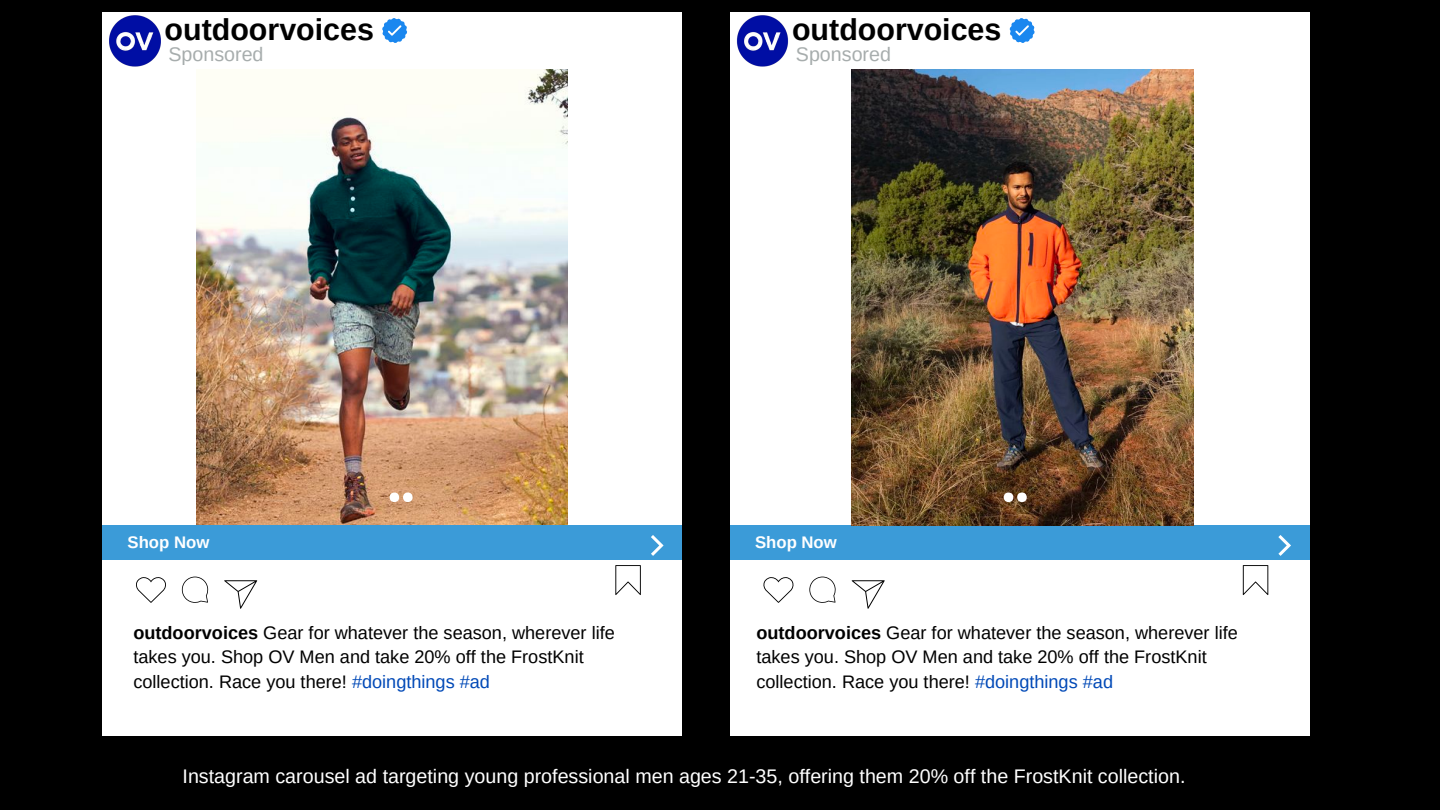
<style>
.page{position:relative;width:1440px;height:810px;background:#000}
.page>*{position:absolute;margin:0;border:0;box-sizing:border-box;transform-origin:0 0}
.t1{font:800 52.7px "Aileron";color:#fff}
.t2{font:700 30.4px "Arimo";color:#000}
.t3{font:19.7px "Arimo";color:#fff}
.t4{font:19.7px "Arimo";color:#a7adad}
.t5{font:18.1px/25px "Arimo";color:#000}
.t6{font:700 16.7px "Arimo";color:#fff}
.s1{font-weight:700}
.s2{color:#0049b7}
</style>
<div class="page">
<div style="left:102px;top:12px;width:580px;height:724px;background:#fff"></div>
<svg style="left:136px;top:577px;width:30px;height:26px"></svg>
<svg style="left:182px;top:577px;width:26px;height:26px"></svg>
<svg style="left:224px;top:580px;width:33px;height:29px"></svg>
<svg style="left:615px;top:565px;width:26px;height:30px"></svg>
<img style="left:109px;top:15px;width:52px;height:52px">
<svg style="left:382px;top:18px;width:25px;height:25px"></svg>
<img style="left:196px;top:70px;width:372px;height:455px">
<div style="left:102px;top:525px;width:580px;height:35px;background:#3b9bd8"></div>
<svg style="left:651px;top:535px;width:13px;height:21px"></svg>
<div style="left:730px;top:12px;width:580px;height:724px;background:#fff"></div>
<svg style="left:763px;top:577px;width:31px;height:26px"></svg>
<svg style="left:809px;top:577px;width:27px;height:26px"></svg>
<svg style="left:852px;top:580px;width:33px;height:29px"></svg>
<svg style="left:1243px;top:565px;width:25px;height:30px"></svg>
<img style="left:736px;top:15px;width:53px;height:52px">
<svg style="left:1009px;top:18px;width:26px;height:25px"></svg>
<div style="left:730px;top:525px;width:579px;height:35px;background:#3b9bd8"></div>
<svg style="left:1278px;top:535px;width:13px;height:21px"></svg>
<img style="left:852px;top:70px;width:342px;height:456px">
<h2 class="t2" style="left:165px;top:12px;width:211px">outdoorvoices</h2>
<p class="t4" style="left:168px;top:43px;width:97px">Sponsored</p>
<h2 class="t2" style="left:792px;top:12px;width:211px">outdoorvoices</h2>
<p class="t4" style="left:796px;top:43px;width:97px">Sponsored</p>
<p class="t6" style="left:128px;top:533px;width:83px">Shop Now</p>
<h1 class="t1" style="left:388px;top:450px;width:28px">..</h1>
<h1 class="t1" style="left:1002px;top:450px;width:28px">..</h1>
<p class="t6" style="left:755px;top:533px;width:83px">Shop Now</p>
<p class="t5" style="left:133px;top:620px;width:483px"><span class="s1">outdoorvoices</span> Gear for whatever the season, wherever life takes you. Shop OV Men and take 20% off the FrostKnit collection. Race you there! <span class="s2">#doingthings #ad</span></p>
<p class="t5" style="left:756px;top:620px;width:483px"><span class="s1">outdoorvoices</span> Gear for whatever the season, wherever life takes you. Shop OV Men and take 20% off the FrostKnit collection. Race you there! <span class="s2">#doingthings #ad</span></p>
<p class="t3" style="left:183px;top:765px;width:1004px">Instagram carousel ad targeting young professional men ages 21-35, offering them 20% off the FrostKnit collection.</p>
</div>
